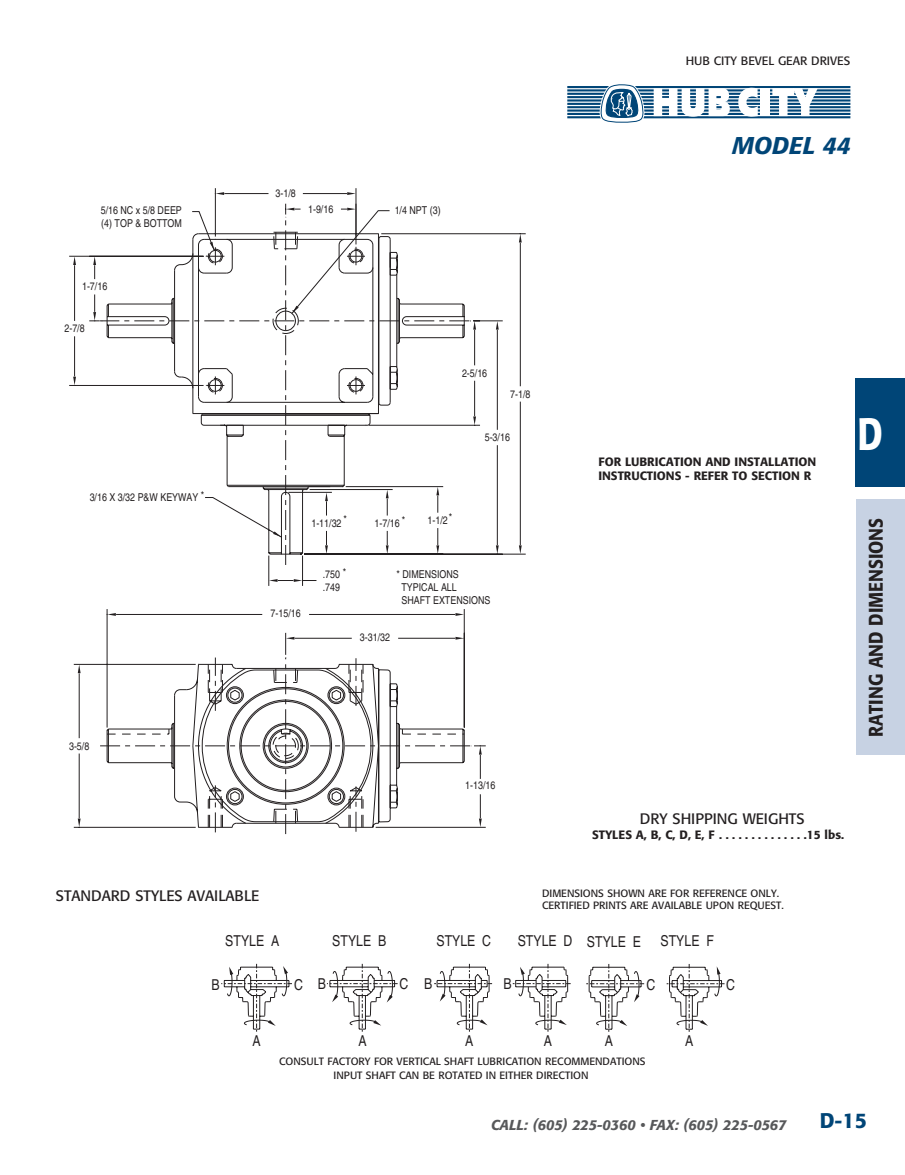
<style>
.page{position:relative;width:905px;height:1175px;background:#fff}
.page>*{position:absolute;margin:0;border:0;box-sizing:border-box;transform-origin:0 0}
.t1{font:500 45px "Formata";color:#fff;scale:.8 1}
.t2{font:italic 500 24px "Formata";color:#004577}
.t3{font:500 21px "Formata";color:#004577}
.t4{font:500 19.5px "Formata";color:#231f20;scale:.9 1}
.t5{font:condensed 15px "Helvetica";color:#231f20}
.t6{font:15px "Formata";color:#231f20}
.t7{font:italic 500 14.25px "Formata";color:#57585a}
.t8{font:500 12px/14.4px "Formata";color:#231f20}
.t9{font:12px "Formata";color:#231f20}
.t10{font:condensed 10.8px/13px "Helvetica";color:#231f20}
.t11{font:10.5px/14.7px "Formata";color:#231f20;text-align:center}
</style>
<div class="page">
<hr style="left:567px;top:86px;width:283px;height:2px;background:#004577">
<hr style="left:567px;top:89px;width:283px;height:2px;background:#004577">
<hr style="left:567px;top:93px;width:283px;height:2px;background:#004577">
<hr style="left:567px;top:96px;width:283px;height:2px;background:#004577">
<hr style="left:567px;top:99px;width:283px;height:3px;background:#004577">
<hr style="left:567px;top:103px;width:283px;height:2px;background:#004577">
<hr style="left:567px;top:106px;width:283px;height:2px;background:#004577">
<hr style="left:567px;top:109px;width:283px;height:3px;background:#004577">
<hr style="left:567px;top:113px;width:283px;height:2px;background:#004577">
<hr style="left:567px;top:116px;width:283px;height:2px;background:#004577">
<svg style="left:596px;top:84px;width:49px;height:39px"></svg>
<svg style="left:653px;top:88px;width:76px;height:29px"></svg>
<svg style="left:738px;top:88px;width:19px;height:29px"></svg>
<div style="left:760px;top:88px;width:10px;height:28px;background:#fff"></div>
<svg style="left:772px;top:88px;width:45px;height:27px"></svg>
<div style="left:855px;top:378px;width:49px;height:108px;background:#004577"></div>
<svg style="left:73px;top:609px;width:413px;height:219px"></svg>
<svg style="left:100px;top:657px;width:371px;height:177px"></svg>
<svg style="left:69px;top:233px;width:457px;height:353px"></svg>
<svg style="left:78px;top:818px;width:3px;height:9px"></svg>
<svg style="left:78px;top:664px;width:3px;height:9px"></svg>
<svg style="left:479px;top:746px;width:3px;height:8px"></svg>
<svg style="left:479px;top:818px;width:3px;height:9px"></svg>
<svg style="left:107px;top:613px;width:9px;height:3px"></svg>
<svg style="left:455px;top:613px;width:9px;height:3px"></svg>
<svg style="left:455px;top:637px;width:9px;height:2px"></svg>
<svg style="left:286px;top:637px;width:8px;height:2px"></svg>
<svg style="left:294px;top:579px;width:8px;height:3px"></svg>
<svg style="left:269px;top:579px;width:8px;height:3px"></svg>
<svg style="left:519px;top:234px;width:2px;height:8px"></svg>
<svg style="left:519px;top:545px;width:2px;height:9px"></svg>
<svg style="left:496px;top:545px;width:2px;height:9px"></svg>
<svg style="left:496px;top:321px;width:2px;height:8px"></svg>
<svg style="left:73px;top:377px;width:3px;height:8px"></svg>
<svg style="left:73px;top:256px;width:3px;height:9px"></svg>
<hr style="left:215px;top:188px;width:1px;height:48px;background:#231f20">
<hr style="left:355px;top:188px;width:1px;height:48px;background:#231f20">
<svg style="left:93px;top:192px;width:383px;height:373px"></svg>
<svg style="left:221px;top:963px;width:504px;height:69px"></svg>
<div style="left:856px;top:500px;width:48px;height:254px;background:#c7d2e3"></div>
<p class="t9" style="left:685px;top:54px;width:166px">HUB CITY BEVEL GEAR DRIVES</p>
<p class="t10" style="left:275px;top:187px;width:22px">3-1/8</p>
<p class="t10" style="left:101px;top:203px;width:83px">5/16 NC x 5/8 DEEP (4) TOP &amp; BOTTOM</p>
<p class="t10" style="left:308px;top:202px;width:27px">1-9/16</p>
<p class="t10" style="left:394px;top:204px;width:47px">1/4 NPT (3)</p>
<h2 class="t2" style="left:732px;top:131px;width:38px">Model</h2>
<h2 class="t2" style="left:823px;top:131px;width:29px">44</h2>
<p class="t10" style="left:82px;top:280px;width:27px">1-7/16</p>
<p class="t10" style="left:64px;top:322px;width:22px">2-7/8</p>
<p class="t10" style="left:201px;top:489px;width:5px">*</p>
<p class="t10" style="left:90px;top:490px;width:110px">3/16 X 3/32 P&amp;W KEYWAY</p>
<p class="t10" style="left:69px;top:739px;width:22px">3-5/8</p>
<p class="t10" style="left:462px;top:366px;width:27px">2-5/16</p>
<p class="t10" style="left:510px;top:387px;width:22px">7-1/8</p>
<p class="t10" style="left:484px;top:431px;width:27px">5-3/16</p>
<p class="t10" style="left:343px;top:513px;width:5px">*</p>
<p class="t10" style="left:311px;top:516px;width:32px">1-11/32</p>
<p class="t10" style="left:401px;top:514px;width:5px">*</p>
<p class="t10" style="left:374px;top:516px;width:27px">1-7/16</p>
<p class="t10" style="left:449px;top:511px;width:5px">*</p>
<p class="t10" style="left:427px;top:513px;width:22px">1-1/2</p>
<p class="t10" style="left:270px;top:606px;width:32px">7-15/16</p>
<p class="t10" style="left:343px;top:565px;width:5px">*</p>
<p class="t10" style="left:322px;top:567px;width:19px">.750 .749</p>
<p class="t10" style="left:401px;top:568px;width:90px;text-indent:-5px">* DIMENSIONS<br>TYPICAL ALL<br>SHAFT EXTENSIONS</p>
<p class="t10" style="left:360px;top:630px;width:32px">3-31/32</p>
<p class="t10" style="left:465px;top:778px;width:32px">1-13/16</p>
<p class="t8" style="left:598px;top:454px;width:219px">FOR LUBRICATION AND INSTALLATION<br>INSTRUCTIONS - REFER TO SECTION R</p>
<h1 class="t1" style="left:857px;top:406px;width:33px">D</h1>
<h3 class="t4" style="left:863px;top:736px;width:244px;rotate:-90deg">RATING AND DIMENSIONS</h3>
<h3 class="t6" style="left:640px;top:809px;width:166px">DRY SHIPPING WEIGHTS</h3>
<p class="t8" style="left:592px;top:827px;width:253px">STYL ES A, B, C, D, E, F . . . . . . . . . . . . . 15 lbs.</p>
<h3 class="t6" style="left:56px;top:886px;width:19px">STANDARD</h3>
<h3 class="t6" style="left:135px;top:886px;width:17px">STYLES</h3>
<h3 class="t6" style="left:187px;top:886px;width:18px">AVAILABLE</h3>
<p class="t11" style="left:542px;top:886px;width:243px;line-height:12px;text-align:left">DIMENSIONS SHOWN ARE FOR REFERENCE ONLY.<br>CERTIFIED PRINTS ARE AVAILABLE UPON REQUEST.</p>
<h3 class="t5" style="left:225px;top:932px;width:56px">STYLE A</h3>
<h3 class="t5" style="left:332px;top:932px;width:55px">STYLE B</h3>
<h3 class="t5" style="left:436px;top:931px;width:56px">STYLE C</h3>
<h3 class="t5" style="left:517px;top:932px;width:125px">STYLE D STYLE E</h3>
<h3 class="t5" style="left:660px;top:932px;width:55px">STYLE F</h3>
<h3 class="t5" style="left:211px;top:975px;width:10px">B</h3>
<h3 class="t5" style="left:294px;top:975px;width:10px">C</h3>
<h3 class="t5" style="left:399px;top:975px;width:10px">C</h3>
<h3 class="t5" style="left:318px;top:975px;width:10px">B</h3>
<h3 class="t5" style="left:424px;top:975px;width:10px">B</h3>
<h3 class="t5" style="left:503px;top:975px;width:10px">B</h3>
<h3 class="t5" style="left:646px;top:975px;width:10px">C</h3>
<h3 class="t5" style="left:726px;top:975px;width:10px">C</h3>
<h3 class="t5" style="left:252px;top:1031px;width:10px">A</h3>
<h3 class="t5" style="left:358px;top:1031px;width:10px">A</h3>
<h3 class="t5" style="left:465px;top:1031px;width:10px">A</h3>
<h3 class="t5" style="left:544px;top:1031px;width:10px">A</h3>
<h3 class="t5" style="left:604px;top:1032px;width:10px">A</h3>
<p class="t11" style="left:279px;top:1053px;width:368px">CONSULT FACTORY FOR VERTICAL SHAFT LUBRICATION RECOMMENDATIONS<br>INPUT SHAFT CAN BE ROTATED IN EITHER DIRECTION</p>
<h3 class="t5" style="left:685px;top:1032px;width:10px">A</h3>
<h3 class="t7" style="left:491px;top:1115px;width:297px">CALL: (605) 225-0360 • FAX: (605) 225-0567</h3>
<h3 class="t3" style="left:819px;top:1107px;width:49px">D-15</h3>
</div>
